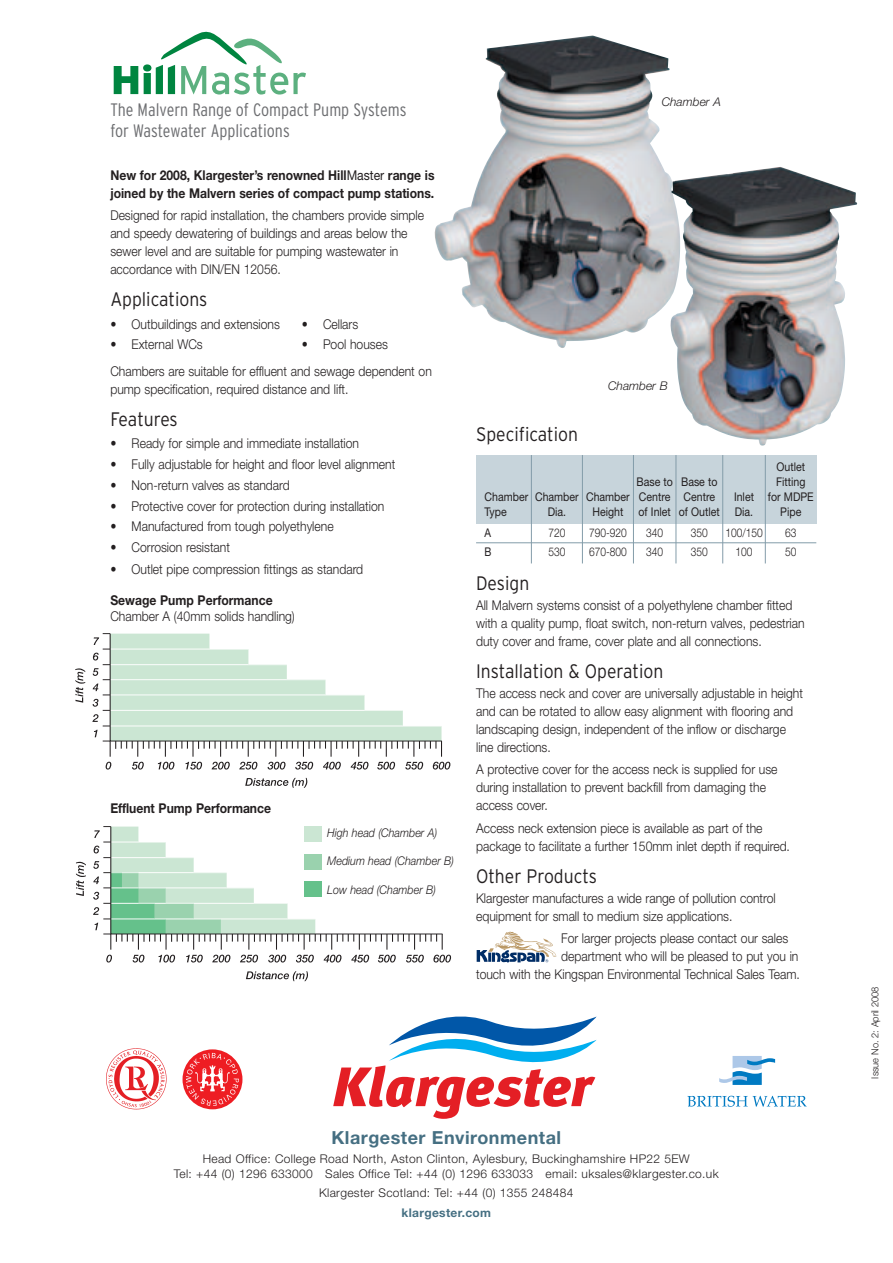
<style>
.page{position:relative;width:893px;height:1263px;background:#fff}
.page>*{position:absolute;margin:0;border:0;box-sizing:border-box;transform-origin:0 0}
.t1{font:300 19.5px "Interstate";color:#231f20;scale:.9 1}
.t2{font:300 condensed 18px/21px "Interstate";color:#6c6d70}
.t3{font:700 18px "Helvetica Neue";letter-spacing:.03em;color:#456f82}
.t4{font:300 13.5px/18px "Helvetica Neue";color:#231f20;scale:.9 1}
.t5{font:700 13.5px/18px "Helvetica Neue";color:#231f20;scale:.9 1}
.t6{font:300 12px/15px "Helvetica Neue";letter-spacing:.025em;color:#231f20;text-align:center}
.t7{font:12px "Helvetica Neue";color:#231f20;scale:.88 1}
.t8{font:italic 300 12px "Helvetica Neue";color:#231f20;scale:.9 1}
.t9{font:300 12px "Helvetica Neue";letter-spacing:.025em;color:#231f20;scale:.85 1}
.t10{font:italic 300 12px "Helvetica Neue";color:#231f20}
.t11{font:700 12px "Helvetica Neue";letter-spacing:.025em;color:#456f82}
.t12{font:12px "Helvetica Neue";color:#231f20;scale:.85 1}
.t13{font:300 9.75px "Helvetica Neue";color:#231f20;scale:.95 1}
.s1{font-weight:400}
</style>
<div class="page">
<div style="left:476px;top:455px;width:340px;height:68px;background:#c7d4db"></div>
<hr style="left:476px;top:542px;width:340px;height:1px;background:#839ca9">
<hr style="left:531px;top:455px;width:1px;height:108px;background:#839ca9">
<hr style="left:582px;top:455px;width:1px;height:108px;background:#839ca9">
<hr style="left:633px;top:455px;width:1px;height:108px;background:#839ca9">
<hr style="left:675px;top:455px;width:1px;height:108px;background:#839ca9">
<hr style="left:722px;top:455px;width:1px;height:108px;background:#839ca9">
<hr style="left:765px;top:455px;width:1px;height:108px;background:#839ca9">
<svg style="left:333px;top:1016px;width:263px;height:103px"></svg>
<img style="left:106px;top:1048px;width:61px;height:62px">
<svg style="left:182px;top:1049px;width:60px;height:60px"></svg>
<svg style="left:186px;top:1053px;width:53px;height:53px;background:#f2585d"></svg>
<svg style="left:719px;top:1056px;width:56px;height:29px"></svg>
<svg style="left:687px;top:1096px;width:119px;height:11px"></svg>
<svg style="left:114px;top:31px;width:192px;height:64px"></svg>
<img style="left:434px;top:36px;width:236px;height:312px">
<img style="left:670px;top:167px;width:187px;height:279px">
<svg style="left:93px;top:826px;width:358px;height:137px"></svg>
<svg style="left:76px;top:862px;width:10px;height:34px"></svg>
<svg style="left:246px;top:971px;width:62px;height:10px"></svg>
<div style="left:304px;top:827px;width:17px;height:15px;background:#cbe6d3"></div>
<div style="left:304px;top:854px;width:17px;height:16px;background:#9ad2ae"></div>
<div style="left:304px;top:882px;width:17px;height:15px;background:#65c18b"></div>
<svg style="left:75px;top:668px;width:10px;height:35px"></svg>
<svg style="left:92px;top:633px;width:358px;height:137px"></svg>
<svg style="left:245px;top:778px;width:62px;height:10px"></svg>
<svg style="left:477px;top:931px;width:79px;height:32px"></svg>
<h2 class="t2" style="left:110px;top:100px;width:298px">The Malvern Range of Compact Pump Systems for Wastewater Applications</h2>
<p class="t5" style="left:110px;top:167px;width:362px">New for 2008, Klargester’s renowned Hill<span class="s1">Master</span> range is joined by the Malvern series of compact pump stations.</p>
<p class="t4" style="left:110px;top:208px;width:350px">Designed for rapid installation, the chambers provide simple and speedy dewatering of buildings and areas below the sewer level and are suitable for pumping wastewater in accordance with DIN/EN 12056.</p>
<h1 class="t1" style="left:110px;top:292px;width:109px">Applications</h1>
<p class="t4" style="left:110px;top:316px;width:190px">• Outbuildings and extensions</p>
<p class="t4" style="left:302px;top:316px;width:64px">• Cellars</p>
<p class="t4" style="left:110px;top:337px;width:104px">• External WCs</p>
<p class="t4" style="left:110px;top:333px;width:359px;line-height:26.5px;text-indent:191px">• Pool houses<br>Chambers are suitable for effluent and sewage dependent on</p>
<p class="t4" style="left:110px;top:381px;width:266px">pump specification, required distance and lift.</p>
<h1 class="t1" style="left:110px;top:412px;width:76px">Features</h1>
<p class="t4" style="left:110px;top:436px;width:278px">• Ready for simple and immediate installation</p>
<p class="t4" style="left:110px;top:457px;width:318px">• Fully adjustable for height and floor level alignment</p>
<p class="t4" style="left:110px;top:477px;width:201px">• Non-return valves as standard</p>
<p class="t4" style="left:110px;top:498px;width:306px">• Protective cover for protection during installation</p>
<p class="t4" style="left:110px;top:519px;width:250px">• Manufactured from tough polyethylene</p>
<p class="t4" style="left:110px;top:540px;width:134px">• Corrosion resistant</p>
<p class="t4" style="left:110px;top:562px;width:282px">• Outlet pipe compression fittings as standard</p>
<p class="t5" style="left:110px;top:593px;width:182px">Sewage Pump Performance</p>
<p class="t4" style="left:110px;top:609px;width:207px">Chamber A (40mm solids handling)</p>
<p class="t5" style="left:110px;top:801px;width:180px">Effluent Pump Performance</p>
<p class="t8" style="left:327px;top:828px;width:124px">High head (Chamber A)</p>
<p class="t8" style="left:327px;top:857px;width:142px">Medium head (Chamber B)</p>
<p class="t8" style="left:327px;top:885px;width:122px">Low head (Chamber B)</p>
<p class="t10" style="left:662px;top:98px;width:61px">Chamber A</p>
<h1 class="t1" style="left:476px;top:427px;width:115px">Specification</h1>
<p class="t10" style="left:608px;top:382px;width:61px">Chamber B</p>
<p class="t7" style="left:776px;top:462px;width:34px">Outlet</p>
<p class="t7" style="left:636px;top:477px;width:94px">Base to Base to</p>
<p class="t7" style="left:776px;top:477px;width:35px">Fitting</p>
<p class="t7" style="left:485px;top:492px;width:263px">Chamber Chamber Chamber Centre Centre</p>
<p class="t7" style="left:734px;top:492px;width:92px">Inlet for MDPE</p>
<p class="t7" style="left:485px;top:507px;width:27px">Type</p>
<p class="t7" style="left:548px;top:507px;width:22px">Dia.</p>
<p class="t7" style="left:592px;top:507px;width:37px">Height</p>
<p class="t7" style="left:638px;top:507px;width:132px">of Inlet of Outlet Dia.</p>
<p class="t7" style="left:780px;top:507px;width:25px">Pipe</p>
<p class="t12" style="left:485px;top:528px;width:9px">A</p>
<p class="t9" style="left:548px;top:528px;width:21px">720</p>
<p class="t9" style="left:589px;top:528px;width:46px">790-920</p>
<p class="t9" style="left:646px;top:528px;width:21px">340</p>
<p class="t9" style="left:691px;top:528px;width:21px">350</p>
<p class="t9" style="left:725px;top:528px;width:45px">100/150</p>
<p class="t9" style="left:785px;top:528px;width:15px">63</p>
<p class="t12" style="left:485px;top:548px;width:10px">B</p>
<p class="t9" style="left:548px;top:548px;width:21px">530</p>
<p class="t9" style="left:589px;top:548px;width:46px">670-800</p>
<p class="t9" style="left:646px;top:548px;width:21px">340</p>
<p class="t9" style="left:691px;top:548px;width:21px">350</p>
<p class="t9" style="left:735px;top:548px;width:21px">100</p>
<p class="t9" style="left:785px;top:548px;width:15px">50</p>
<h1 class="t1" style="left:476px;top:576px;width:61px">Design</h1>
<p class="t4" style="left:476px;top:597px;width:366px">All Malvern systems consist of a polyethylene chamber fitted with a quality pump, float switch, non-return valves, pedestrian duty cover and frame, cover plate and all connections.</p>
<h1 class="t1" style="left:476px;top:664px;width:209px">Installation &amp; Operation</h1>
<p class="t4" style="left:476px;top:686px;width:365px">The access neck and cover are universally adjustable in height and can be rotated to allow easy alignment with flooring and landscaping design, independent of the inflow or discharge line directions.</p>
<p class="t4" style="left:476px;top:762px;width:336px">A protective cover for the access neck is supplied for use during installation to prevent backfill from damaging the access cover.</p>
<p class="t4" style="left:476px;top:820px;width:350px">Access neck extension piece is available as part of the package to facilitate a further 150mm inlet depth if required.</p>
<h1 class="t1" style="left:476px;top:869px;width:136px">Other Products</h1>
<p class="t4" style="left:476px;top:891px;width:334px">Klargester manufactures a wide range of pollution control equipment for small to medium size applications.</p>
<p class="t4" style="left:561px;top:931px;width:254px">For larger projects please contact our sales</p>
<p class="t4" style="left:561px;top:949px;width:265px">department who will be pleased to put you in</p>
<p class="t4" style="left:476px;top:967px;width:361px">touch with the Kingspan Environmental Technical Sales Team.</p>
<h2 class="t3" style="left:331px;top:1131px;width:231px">Klargester Environmental</h2>
<p class="t6" style="left:174px;top:1153px;width:546px">Head Office: College Road North, Aston Clinton, Aylesbury, Buckinghamshire HP22 5EW<br>Tel: +44 (0) 1296 633000 Sales Office Tel: +44 (0) 1296 633033 email: uksales@klargester.co.uk</p>
<p class="t6" style="left:319px;top:1187px;width:256px">Klargester Scotland: Tel: +44 (0) 1355 248484</p>
<p class="t11" style="left:401px;top:1208px;width:91px">klargester.com</p>
<p class="t13" style="left:871px;top:1079px;width:98px;rotate:-90deg">Issue No. 2: April 2008</p>
</div>
